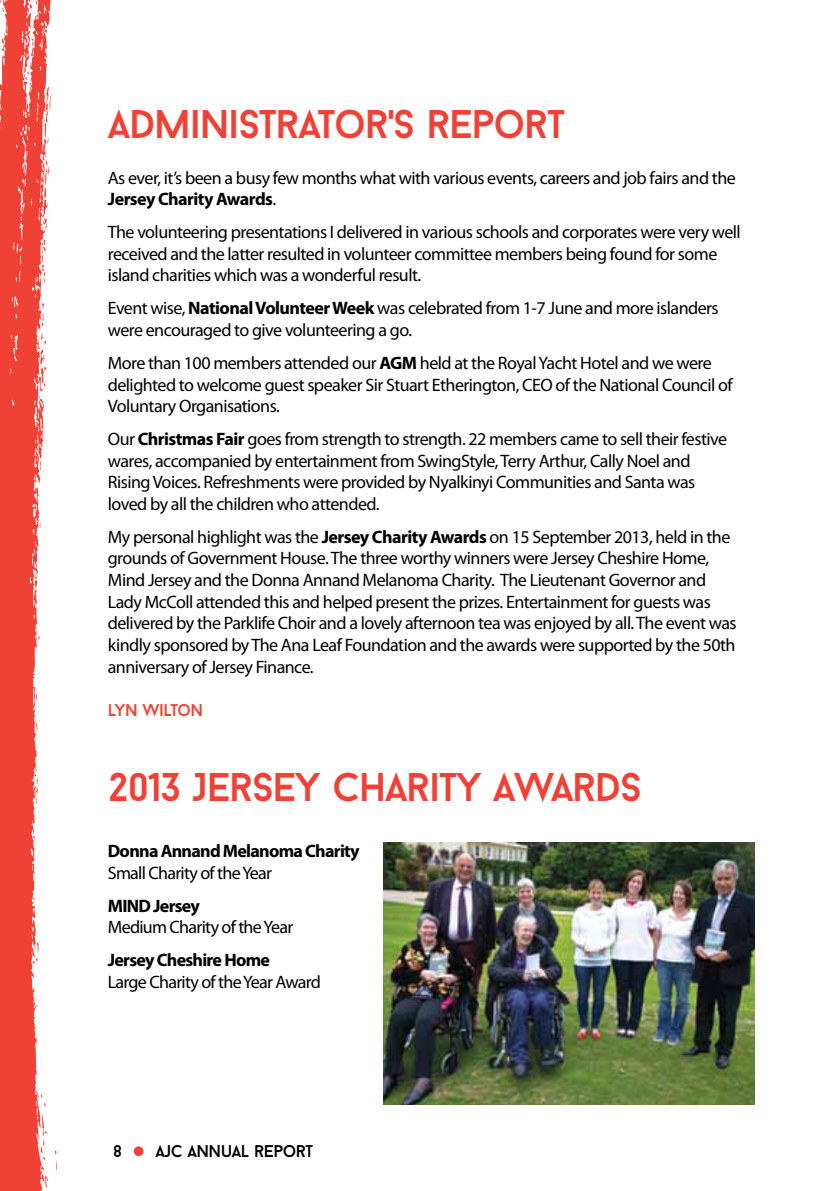
<style>
.page{position:relative;width:840px;height:1191px;background:#fff}
.page>*{position:absolute;margin:0;border:0;box-sizing:border-box;transform-origin:0 0}
.t1{font:40px "Baron Neue";letter-spacing:-.03em;color:#ef4136}
.t2{font:18px/21.6px "Myriad Pro";letter-spacing:-.03em;color:#000}
.t3{font:700 18px "Myriad Pro";letter-spacing:-.04em;color:#000}
.t4{font:17px "Baron Neue";letter-spacing:-.03em;color:#000}
.t5{font:17px "Baron Neue";letter-spacing:-.03em;color:#ef4136}
.s1{font-weight:700}
.s2{font-size:45px;color:#ef4136}
</style>
<div class="page">
<svg style="left:0;top:0;width:51px;height:1191px;fill:#ef4136"></svg>
<svg style="left:30px;top:0;width:7px;height:9px"></svg>
<svg style="left:25px;top:71px;width:4px;height:10px"></svg>
<svg style="left:44px;top:86px;width:8px;height:58px"></svg>
<svg style="left:44px;top:160px;width:6px;height:38px"></svg>
<svg style="left:42px;top:239px;width:4px;height:45px"></svg>
<svg style="left:41px;top:314px;width:3px;height:13px"></svg>
<svg style="left:40px;top:333px;width:6px;height:53px"></svg>
<svg style="left:39px;top:461px;width:3px;height:9px"></svg>
<svg style="left:39px;top:521px;width:2px;height:7px"></svg>
<svg style="left:34px;top:574px;width:3px;height:14px"></svg>
<svg style="left:40px;top:1113px;width:7px;height:47px"></svg>
<img style="left:383px;top:842px;width:371px;height:262px">
<h1 class="t1" style="left:108px;top:99px;width:458px">ADMINISTRATOR'S REPORT</h1>
<p class="t2" style="left:108px;top:167px;width:629px">As ever, it’s been a busy few months what with various events, careers and job fairs and the<br><span class="s1">Jersey Charity Awards</span>.</p>
<p class="t2" style="left:108px;top:222px;width:634px">The volunteering presentations I delivered in various schools and corporates were very well received and the latter resulted in volunteer committee members being found for some island charities which was a wonderful result.</p>
<p class="t2" style="left:108px;top:298px;width:612px">Event wise, <span class="s1">National Volunteer Week</span> was celebrated from 1-7 June and more islanders were encouraged to give volunteering a go.</p>
<p class="t2" style="left:108px;top:352px;width:626px">More than 100 members attended our <span class="s1">AGM</span> held at the Royal Yacht Hotel and we were delighted to welcome guest speaker Sir Stuart Etherington, CEO of the National Council of<br>Voluntary Organisations.</p>
<p class="t2" style="left:108px;top:428px;width:620px">Our <span class="s1">Christmas Fair</span> goes from strength to strength. 22 members came to sell their festive wares, accompanied by entertainment from SwingStyle, Terry Arthur, Cally Noel and Rising Voices. Refreshments were provided by Nyalkinyi Communities and Santa was loved by all the children who attended.</p>
<p class="t2" style="left:108px;top:526px;width:630px">My personal highlight was the <span class="s1">Jersey Charity Awards</span> on 15 September 2013, held in the grounds of Government House. The three worthy winners were Jersey Cheshire Home, Mind Jersey and the Donna Annand Melanoma Charity. The Lieutenant Governor and Lady McColl attended this and helped present the prizes. Entertainment for guests was delivered by the Parklife Choir and a lovely afternoon tea was enjoyed by all. The event was kindly sponsored by The Ana Leaf Foundation and the awards were supported by the 50th anniversary of Jersey Finance.</p>
<p class="t5" style="left:108px;top:699px;width:97px">LYN WILTON</p>
<h1 class="t1" style="left:109px;top:762px;width:534px">2013 JERSEY CHARITY AWARDS</h1>
<p class="t3" style="left:108px;top:841px;width:253px">Donna Annand Melanoma Charity</p>
<p class="t2" style="left:108px;top:862px;width:166px">Small Charity of the Year</p>
<p class="t3" style="left:108px;top:895px;width:94px">MIND Jersey</p>
<p class="t2" style="left:108px;top:916px;width:187px">Medium Charity of the Year</p>
<p class="t3" style="left:108px;top:950px;width:163px">Jersey Cheshire Home</p>
<p class="t2" style="left:108px;top:971px;width:214px">Large Charity of the Year Award</p>
<p class="t4" style="left:113px;top:1140px;width:10px">8</p>
<p class="t4" style="left:132px;top:1140px;width:182px"><span class="s2">•</span> AJC ANNUAL REPORT</p>
</div>
